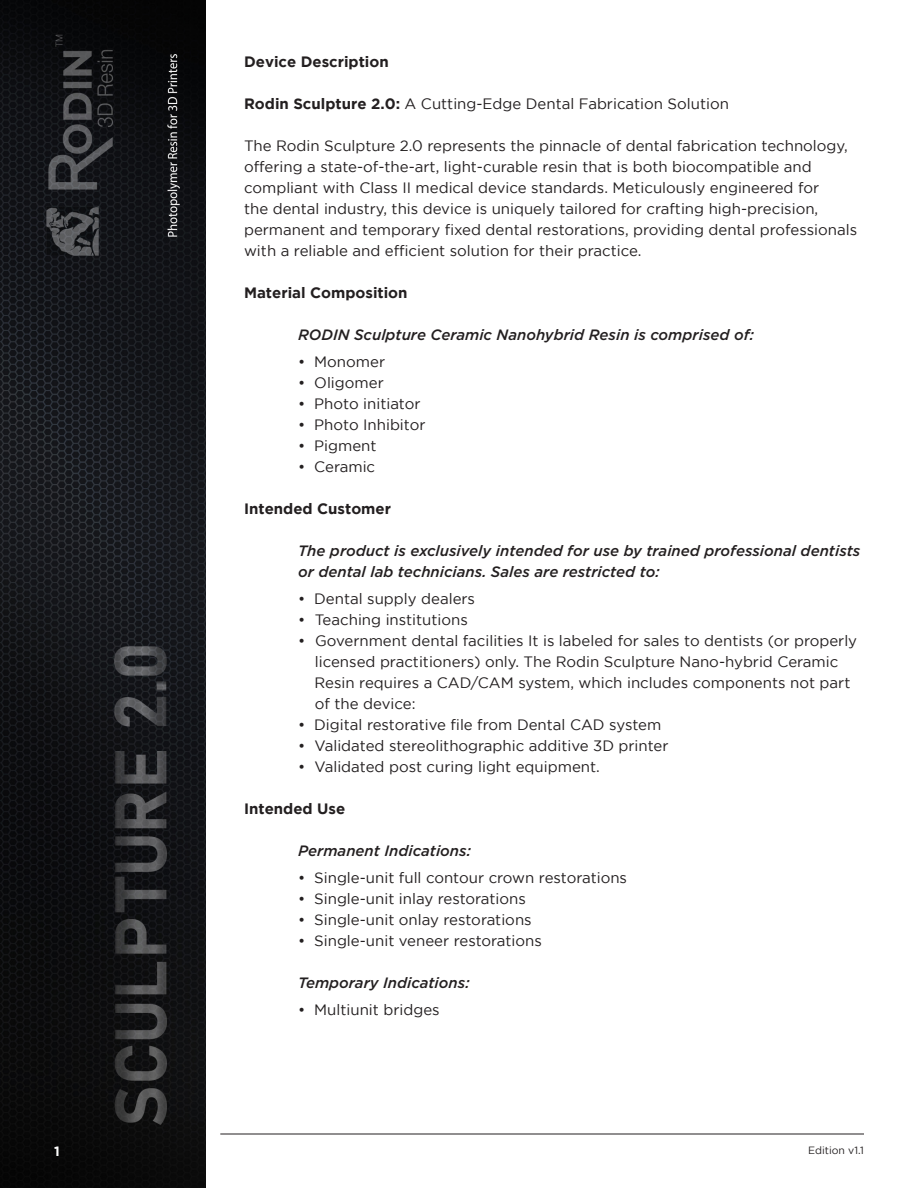
<style>
.page{position:relative;width:918px;height:1188px;background:#fff}
.page>*{position:absolute;margin:0;border:0;box-sizing:border-box;transform-origin:0 0}
.t1{font:15px/21px "Gotham";color:#231f20}
.t2{font:italic 500 15px "Gotham";color:#231f20}
.t3{font:700 15px "Gotham";color:#231f20}
.t4{font:700 13.5px "Gotham";color:#fff}
.t5{font:10.5px "Gotham";color:#231f20}
.s1{font-weight:700}
</style>
<div class="page">
<img style="left:0;top:0;width:205px;height:1188px">
<hr style="left:220px;top:1134px;width:644px;height:1px;background:#231f20">
<p class="t3" style="left:244px;top:53px;width:146px">Device Description</p>
<p class="t1" style="left:244px;top:93px;width:486px"><span class="s1">Rodin Sculpture 2.0:</span> A Cutting-Edge Dental Fabrication Solution</p>
<p class="t1" style="left:244px;top:135px;width:615px">The Rodin Sculpture 2.0 represents the pinnacle of dental fabrication technology, offering a state-of-the-art, light-curable resin that is both biocompatible and compliant with Class II medical device standards. Meticulously engineered for<br>the dental industry, this device is uniquely tailored for crafting high-precision, permanent and temporary fixed dental restorations, providing dental professionals with a reliable and efficient solution for their practice.</p>
<p class="t3" style="left:244px;top:284px;width:165px">Material Composition</p>
<p class="t2" style="left:298px;top:325px;width:457px">RODIN Sculpture Ceramic Nanohybrid Resin is comprised of:</p>
<p class="t1" style="left:298px;top:351px;width:89px">• Monomer</p>
<p class="t1" style="left:298px;top:372px;width:87px">• Oligomer</p>
<p class="t1" style="left:298px;top:393px;width:124px">• Photo initiator</p>
<p class="t1" style="left:298px;top:414px;width:129px">• Photo Inhibitor</p>
<p class="t1" style="left:298px;top:435px;width:80px">• Pigment</p>
<p class="t1" style="left:298px;top:456px;width:79px">• Ceramic</p>
<p class="t3" style="left:244px;top:500px;width:148px">Intended Customer</p>
<p class="t2" style="left:298px;top:541px;width:564px">The product is exclusively intended for use by trained professional dentists</p>
<p class="t2" style="left:298px;top:562px;width:363px">or dental lab technicians. Sales are restricted to:</p>
<p class="t1" style="left:298px;top:588px;width:179px">• Dental supply dealers</p>
<p class="t1" style="left:298px;top:609px;width:171px">• Teaching institutions</p>
<p class="t1" style="left:298px;top:630px;width:561px">• Government dental facilities It is labeled for sales to dentists (or properly</p>
<p class="t1" style="left:315px;top:651px;width:537px">licensed practitioners) only. The Rodin Sculpture Nano-hybrid Ceramic<br>Resin requires a CAD/CAM system, which includes components not part</p>
<p class="t1" style="left:315px;top:693px;width:102px">of the device:</p>
<p class="t1" style="left:298px;top:714px;width:365px">• Digital restorative file from Dental CAD system</p>
<p class="t1" style="left:298px;top:735px;width:372px">• Validated stereolithographic additive 3D printer</p>
<p class="t1" style="left:298px;top:756px;width:303px">• Validated post curing light equipment.</p>
<p class="t3" style="left:244px;top:800px;width:103px">Intended Use</p>
<p class="t2" style="left:298px;top:841px;width:174px">Permanent Indications:</p>
<p class="t1" style="left:298px;top:867px;width:331px">• Single-unit full contour crown restorations</p>
<p class="t1" style="left:298px;top:888px;width:229px">• Single-unit inlay restorations</p>
<p class="t1" style="left:298px;top:909px;width:235px">• Single-unit onlay restorations</p>
<p class="t1" style="left:298px;top:930px;width:245px">• Single-unit veneer restorations</p>
<p class="t2" style="left:298px;top:973px;width:173px">Temporary Indications:</p>
<p class="t1" style="left:298px;top:999px;width:143px">• Multiunit bridges</p>
<p class="t4" style="left:54px;top:1143px;width:7px">1</p>
<p class="t5" style="left:808px;top:1144px;width:57px">Edition v1.1</p>
</div>
